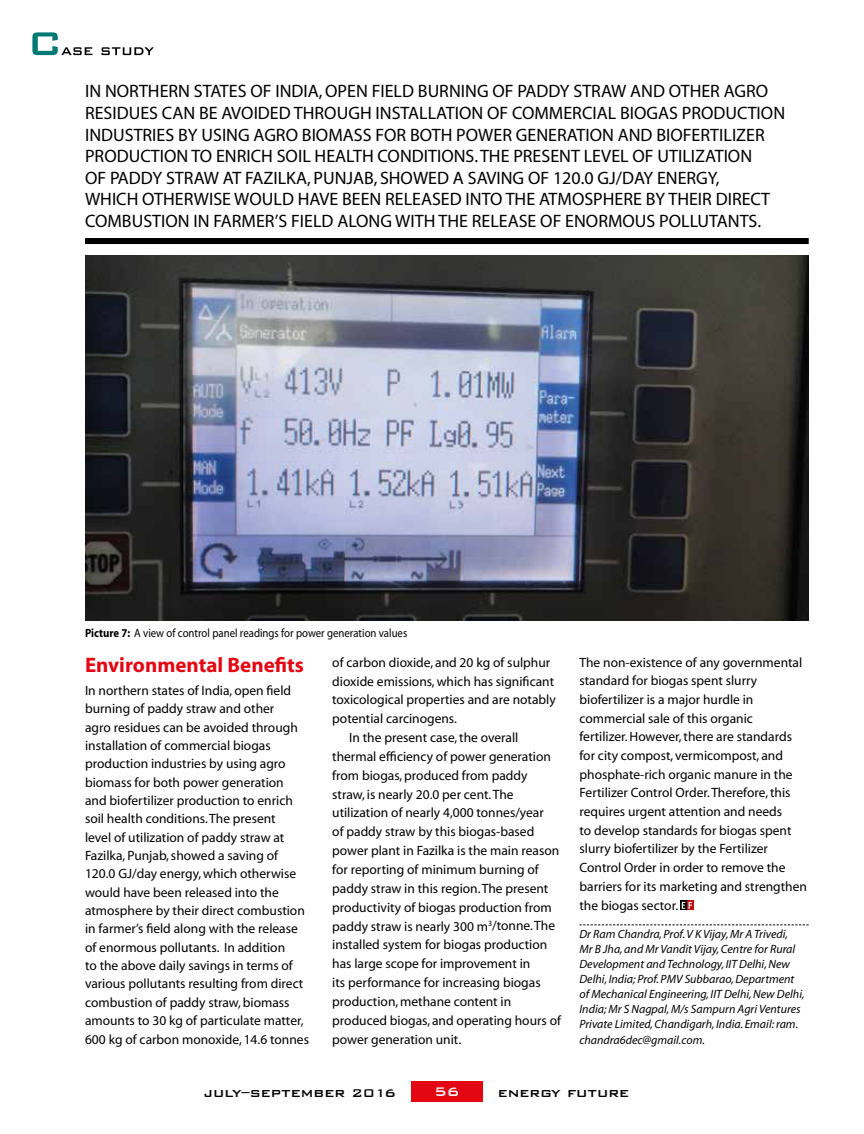
<style>
.page{position:relative;width:864px;height:1134px;background:#fff}
.page>*{position:absolute;margin:0;border:0;box-sizing:border-box;transform-origin:0 0}
.t1{font:700 21px "Myriad";color:#e30613}
.t2{font:18px/21.6px "Myriad";color:#000}
.t3{font:500 16.5px "Bank Gothic BT";color:#000}
.t4{font:500 16.5px "Bank Gothic BT";color:#fff}
.t5{font:13.5px/18.3px "Myriad";color:#000}
.t6{font:italic 12px/15px "Myriad";color:#000}
.t7{font:12px "Myriad";color:#000;scale:.9 1}
.s1{font-weight:700}
.s2{font-size:15px}
</style>
<div class="page">
<div style="left:411px;top:1081px;width:72px;height:21px;background:#e30613"></div>
<svg style="left:579px;top:924px;width:230px;height:1px"></svg>
<div style="left:687px;top:901px;width:7px;height:9px;background:#c00d0e"></div>
<div style="left:680px;top:901px;width:7px;height:9px;background:#3c3c3c"></div>
<svg style="left:682px;top:902px;width:10px;height:7px"></svg>
<img style="left:85px;top:256px;width:724px;height:364px">
<div style="left:85px;top:238px;width:724px;height:6px;background:#000"></div>
<svg style="left:32px;top:32px;width:122px;height:23px"></svg>
<p class="t2" style="left:85px;top:81px;width:702px">IN NORTHERN STATES OF INDIA, OPEN FIELD BURNING OF PADDY STRAW AND OTHER AGRO RESIDUES CAN BE AVOIDED THROUGH INSTALLATION OF COMMERCIAL BIOGAS PRODUCTION INDUSTRIES BY USING AGRO BIOMASS FOR BOTH POWER GENERATION AND BIOFERTILIZER PRODUCTION TO ENRICH SOIL HEALTH CONDITIONS. THE PRESENT LEVEL OF UTILIZATION<br>OF PADDY STRAW AT FAZILKA, PUNJAB, SHOWED A SAVING OF 120.0 GJ/DAY ENERGY,<br>WHICH OTHERWISE WOULD HAVE BEEN RELEASED INTO THE ATMOSPHERE BY THEIR DIRECT COMBUSTION IN FARMER’S FIELD ALONG WITH THE RELEASE OF ENORMOUS POLLUTANTS.</p>
<p class="t7" style="left:85px;top:627px;width:360px"><span class="s1">Picture 7:</span> A view of control panel readings for power generation values</p>
<h1 class="t1" style="left:85px;top:654px;width:220px">Environmental Benefits</h1>
<p class="t5" style="left:85px;top:682px;width:226px">In northern states of India, open field burning of paddy straw and other<br>agro residues can be avoided through installation of commercial biogas production industries by using agro biomass for both power generation<br>and biofertilizer production to enrich soil health conditions. The present<br>level of utilization of paddy straw at Fazilka, Punjab, showed a saving of 120.0 GJ/day energy, which otherwise would have been released into the atmosphere by their direct combustion in farmer’s field along with the release of enormous pollutants. In addition<br>to the above daily savings in terms of various pollutants resulting from direct combustion of paddy straw, biomass amounts to 30 kg of particulate matter, 600 kg of carbon monoxide, 14.6 tonnes</p>
<p class="t5" style="left:332px;top:654px;width:220px">of carbon dioxide, and 20 kg of sulphur</p>
<p class="t5" style="left:332px;top:672px;width:223px">dioxide emissions, which has significant</p>
<p class="t5" style="left:332px;top:691px;width:225px">toxicological properties and are notably</p>
<p class="t5" style="left:332px;top:710px;width:126px">potential carcinogens.</p>
<p class="t5" style="left:349px;top:729px;width:171px">In the present case, the overall</p>
<p class="t5" style="left:332px;top:748px;width:220px">thermal efficiency of power generation</p>
<p class="t5" style="left:332px;top:767px;width:197px">from biogas, produced from paddy</p>
<p class="t5" style="left:332px;top:786px;width:183px">straw, is nearly 20.0 per cent. The</p>
<p class="t5" style="left:332px;top:804px;width:213px">utilization of nearly 4,000 tonnes/year</p>
<p class="t5" style="left:332px;top:823px;width:204px">of paddy straw by this biogas-based</p>
<p class="t5" style="left:332px;top:842px;width:229px">power plant in Fazilka is the main reason</p>
<p class="t5" style="left:332px;top:861px;width:208px">for reporting of minimum burning of</p>
<p class="t5" style="left:332px;top:880px;width:218px">paddy straw in this region. The present</p>
<p class="t5" style="left:332px;top:899px;width:221px">productivity of biogas production from</p>
<p class="t5" style="left:332px;top:917px;width:224px">paddy straw is nearly 300 m<sup>3</sup>/tonne. The</p>
<p class="t5" style="left:332px;top:936px;width:217px">installed system for biogas production</p>
<p class="t5" style="left:332px;top:955px;width:200px">has large scope for improvement in</p>
<p class="t5" style="left:332px;top:974px;width:210px">its performance for increasing biogas</p>
<p class="t5" style="left:332px;top:993px;width:180px">production, methane content in</p>
<p class="t5" style="left:332px;top:1012px;width:230px">produced biogas, and operating hours of</p>
<p class="t5" style="left:332px;top:1030px;width:130px">power generation unit.</p>
<p class="t5" style="left:579px;top:653px;width:229px;line-height:18.8px">The non-existence of any governmental standard for biogas spent slurry biofertilizer is a major hurdle in commercial sale of this organic<br>fertilizer. However, there are standards for city compost, vermicompost, and phosphate-rich organic manure in the Fertilizer Control Order. Therefore, this requires urgent attention and needs<br>to develop standards for biogas spent slurry biofertilizer by the Fertilizer Control Order in order to remove the barriers for its marketing and strengthen the biogas sector.</p>
<p class="t6" style="left:579px;top:927px;width:227px">Dr Ram Chandra, Prof. V K Vijay, Mr A Trivedi,<br>Mr B Jha, and Mr Vandit Vijay, Centre for Rural Development and Technology, IIT Delhi, New Delhi, India; Prof. PMV Subbarao, Department of Mechanical Engineering, IIT Delhi, New Delhi, India; Mr S Nagpal, M/s Sampurn Agri Ventures Private Limited, Chandigarh, India. Email: ram. chandra6dec@gmail.com.</p>
<p class="t3" style="left:204px;top:1083px;width:194px">july–september <span class="s2">2016</span></p>
<p class="t4" style="left:434px;top:1082px;width:27px">56</p>
<p class="t3" style="left:498px;top:1083px;width:133px">energy future</p>
</div>
